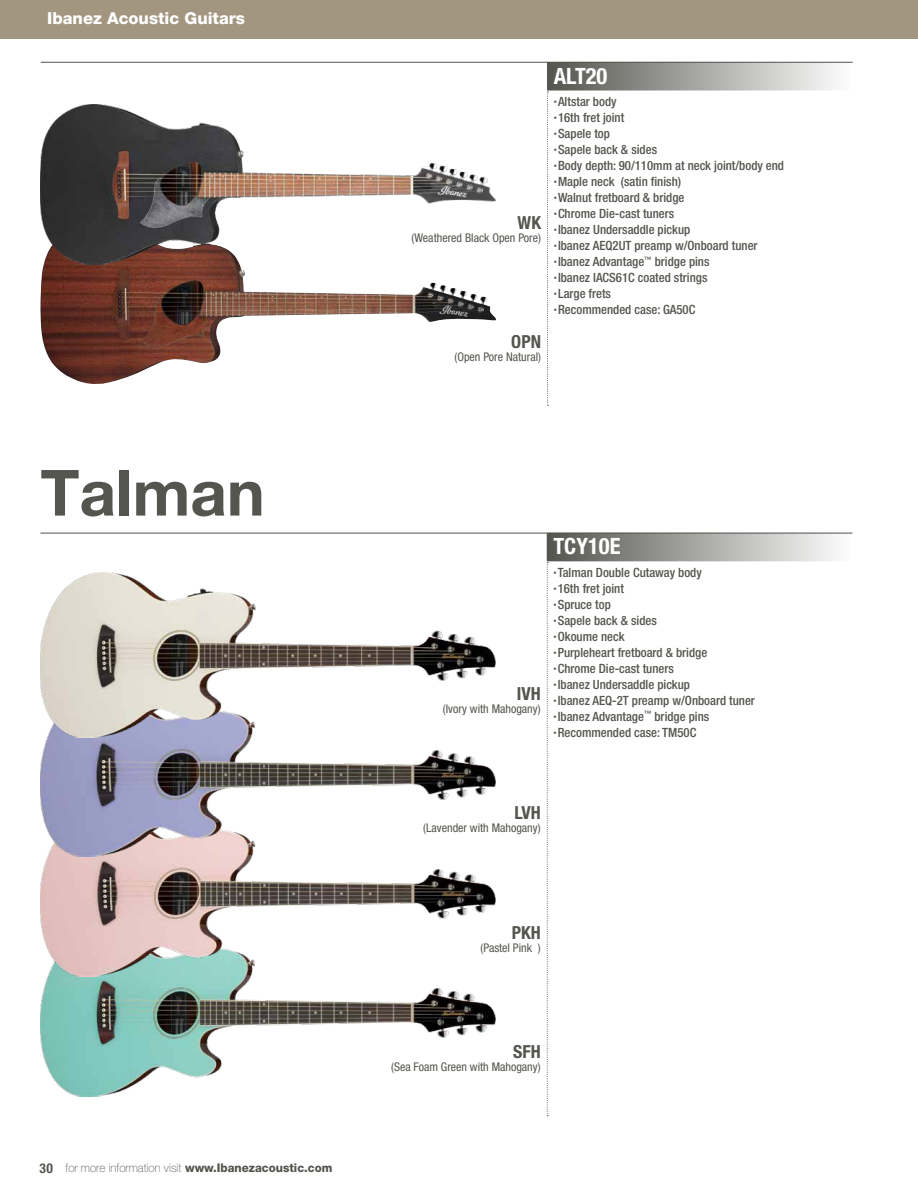
<style>
.page{position:relative;width:918px;height:1188px;background:#fff}
.page>*{position:absolute;margin:0;border:0;box-sizing:border-box;transform-origin:0 0}
.t1{font:700 63.75px "Helvetica Neue LT Std";color:#53554e}
.t2{font:700 condensed 22.5px "Helvetica Neue LT Std";color:#fff}
.t3{font:700 condensed 18px "Helvetica Neue LT Std";color:#53554e}
.t4{font:800 16.5px "Helvetica Neue LT Std";color:#fff}
.t5{font:500 condensed 12.75px "Helvetica Neue LT Std";color:#53554e}
.t6{font:condensed 12px "Helvetica Neue LT Std";color:#53554e}
.t7{font:100 12px "Helvetica Neue LT Std";color:#53554e;scale:.96 1}
.s1{font-weight:700;font-stretch:condensed;font-size:13.5px}
.s2{font-weight:800}
</style>
<div class="page">
<div style="left:0;top:0;width:918px;height:39px;background:#a39681"></div>
<svg style="left:547px;top:63px;width:289px;height:343px"></svg>
<hr style="left:41px;top:62px;width:812px;height:1px;background:#53554e">
<img style="left:40px;top:264px;width:456px;height:120px">
<img style="left:41px;top:104px;width:455px;height:160px">
<svg style="left:547px;top:534px;width:289px;height:582px"></svg>
<hr style="left:40px;top:533px;width:812px;height:1px;background:#53554e">
<img style="left:41px;top:976px;width:454px;height:120px">
<img style="left:41px;top:857px;width:454px;height:119px">
<img style="left:41px;top:737px;width:454px;height:120px">
<img style="left:41px;top:573px;width:454px;height:164px">
<p class="t4" style="left:47px;top:8px;width:199px">Ibanez Acoustic Guitars</p>
<h1 class="t1" style="left:40px;top:453px;width:226px">Talman</h1>
<p class="t7" style="left:40px;top:1161px;width:307px"><span class="s1">30</span> for more information visit <span class="s2">www.Ibanezacoustic.com</span></p>
<h3 class="t3" style="left:518px;top:212px;width:25px">WK</h3>
<p class="t6" style="left:412px;top:231px;width:131px">(Weathered Black Open Pore)</p>
<h3 class="t3" style="left:511px;top:331px;width:31px">OPN</h3>
<p class="t6" style="left:454px;top:350px;width:88px">(Open Pore Natural)</p>
<h2 class="t2" style="left:554px;top:62px;width:55px">ALT20</h2>
<p class="t5" style="left:554px;top:94px;width:64px"><sup>•</sup> Altstar body</p>
<p class="t5" style="left:554px;top:110px;width:72px"><sup>•</sup> 16th fret joint</p>
<p class="t5" style="left:554px;top:126px;width:58px"><sup>•</sup> Sapele top</p>
<p class="t5" style="left:554px;top:142px;width:105px"><sup>•</sup> Sapele back &amp; sides</p>
<p class="t5" style="left:554px;top:158px;width:232px"><sup>•</sup> Body depth: 90/110mm at neck joint/body end</p>
<p class="t5" style="left:554px;top:174px;width:129px"><sup>•</sup> Maple neck (satin finish)</p>
<p class="t5" style="left:554px;top:190px;width:132px"><sup>•</sup> Walnut fretboard &amp; bridge</p>
<p class="t5" style="left:554px;top:206px;width:122px"><sup>•</sup> Chrome Die-cast tuners</p>
<p class="t5" style="left:554px;top:222px;width:138px"><sup>•</sup> Ibanez Undersaddle pickup</p>
<p class="t5" style="left:554px;top:238px;width:205px"><sup>•</sup> Ibanez AEQ2UT preamp w/Onboard tuner</p>
<p class="t5" style="left:554px;top:254px;width:157px"><sup>•</sup> Ibanez Advantage<sup>™</sup> bridge pins</p>
<p class="t5" style="left:554px;top:270px;width:155px"><sup>•</sup> Ibanez IACS61C coated strings</p>
<p class="t5" style="left:554px;top:286px;width:59px"><sup>•</sup> Large frets</p>
<p class="t5" style="left:554px;top:302px;width:143px"><sup>•</sup> Recommended case: GA50C</p>
<h3 class="t3" style="left:517px;top:682px;width:25px">IVH</h3>
<p class="t6" style="left:443px;top:702px;width:99px">(Ivory with Mahogany)</p>
<h2 class="t2" style="left:554px;top:533px;width:69px">TCY10E</h2>
<p class="t5" style="left:554px;top:565px;width:150px"><sup>•</sup> Talman Double Cutaway body</p>
<p class="t5" style="left:554px;top:581px;width:72px"><sup>•</sup> 16th fret joint</p>
<p class="t5" style="left:554px;top:597px;width:59px"><sup>•</sup> Spruce top</p>
<p class="t5" style="left:554px;top:613px;width:105px"><sup>•</sup> Sapele back &amp; sides</p>
<p class="t5" style="left:554px;top:629px;width:73px"><sup>•</sup> Okoume neck</p>
<p class="t5" style="left:554px;top:645px;width:155px"><sup>•</sup> Purpleheart fretboard &amp; bridge</p>
<p class="t5" style="left:554px;top:661px;width:122px"><sup>•</sup> Chrome Die-cast tuners</p>
<p class="t5" style="left:554px;top:677px;width:138px"><sup>•</sup> Ibanez Undersaddle pickup</p>
<p class="t5" style="left:554px;top:693px;width:203px"><sup>•</sup> Ibanez AEQ-2T preamp w/Onboard tuner</p>
<p class="t5" style="left:554px;top:709px;width:157px"><sup>•</sup> Ibanez Advantage<sup>™</sup> bridge pins</p>
<p class="t5" style="left:554px;top:725px;width:144px"><sup>•</sup> Recommended case: TM50C</p>
<h3 class="t3" style="left:514px;top:802px;width:28px">LVH</h3>
<p class="t6" style="left:423px;top:821px;width:119px">(Lavender with Mahogany)</p>
<h3 class="t3" style="left:512px;top:921px;width:31px">PKH</h3>
<p class="t6" style="left:481px;top:940px;width:62px">(Pastel Pink )</p>
<h3 class="t3" style="left:513px;top:1041px;width:29px">SFH</h3>
<p class="t6" style="left:391px;top:1060px;width:151px">(Sea Foam Green with Mahogany)</p>
</div>
